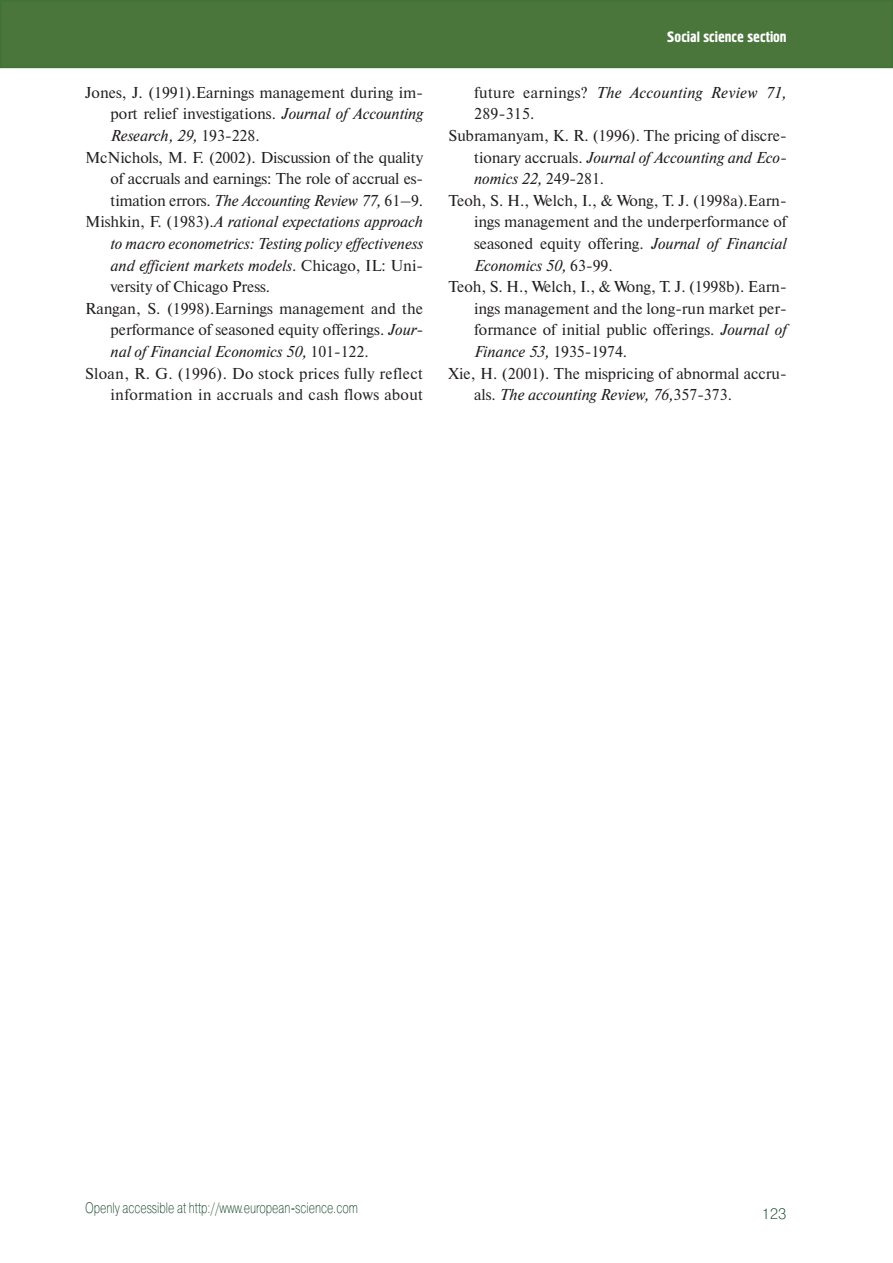
<style>
.page{position:relative;width:893px;height:1263px;background:#fff}
.page>*{position:absolute;margin:0;border:0;box-sizing:border-box;transform-origin:0 0}
.Литература{font:15.75px/21.6px "Newton C";color:#231f20;text-align:justify}
.Литература-2{font:italic 15.75px/21.6px "Newton C";color:#231f20;text-align:justify}
.Литература-3{font:15.75px/21.6px "Newton C";letter-spacing:.02em;color:#231f20;text-align:right}
.t1{font:15px "Pragmatica Light C";color:#0b3e1f;scale:.75 1}
.t2{font:15px "Hermes C";color:#fff}
.t3{font:15px "Pragmatica Light C";color:#0b3e1f}
.s1{font-style:italic}
.s2{font-style:normal}
</style>
<div class="page">
<div style="left:1px;top:1px;width:891px;height:66px;background:#4a763b"></div>
<div style="left:0;top:0;width:893px;height:68px;border:2px solid #417236"></div>
<p class="Литература" style="left:111px;top:82px;width:314px;text-indent:-26px">Jones, J. (1991).Earnings management during im&shy;port relief investigations. <span class="s1">Journal of Accounting Research, 29,</span> 193-228.</p>
<p class="Литература" style="left:111px;top:146px;width:314px;text-indent:-26px">McNichols, M. F. (2002). Discussion of the quality of accruals and earnings: The role of accrual es&shy;timation errors. <span class="s1">The Accounting Review 77,</span> 61–9.</p>
<p class="Литература-2" style="left:111px;top:211px;width:314px;text-indent:-26px"><span class="s2">Mishkin, F. (1983).</span>A rational expectations approach to macro econometrics: Testing policy effectiveness and efficient markets models<span class="s2">. Chicago, IL: Uni&shy;versity of Chicago Press.</span></p>
<p class="Литература" style="left:111px;top:298px;width:314px;text-indent:-26px">Rangan, S. (1998).Earnings management and the performance of seasoned equity offerings. <span class="s1">Jour&shy;nal of Financial Economics 50,</span> 101-122.</p>
<p class="Литература-3" style="left:85px;top:362px;width:339px">Sloan, R. G. (1996). Do stock prices fully reflect information in accruals and cash flows about</p>
<p class="t2" style="left:667px;top:29px;width:121px">Social science section</p>
<p class="Литература" style="left:474px;top:82px;width:314px">future earnings? <span class="s1">The Accounting Review 71,<br></span>289-315.</p>
<p class="Литература" style="left:474px;top:125px;width:314px;text-indent:-26px">Subramanyam, K. R. (1996). The pricing of discre&shy;tionary accruals. <span class="s1">Journal of Accounting and Eco&shy;nomics 22,</span> 249-281.</p>
<p class="Литература" style="left:474px;top:190px;width:314px;text-indent:-26px">Teoh, S. H., Welch, I., &amp; Wong, T. J. (1998a).Earn&shy;ings management and the underperformance of seasoned equity offering. <span class="s1">Journal of Financial Economics 50,</span> 63-99.</p>
<p class="Литература" style="left:474px;top:276px;width:314px;text-indent:-26px">Teoh, S. H., Welch, I., &amp; Wong, T. J. (1998b). Earn&shy;ings management and the long-run market per&shy;formance of initial public offerings. <span class="s1">Journal of Finance 53,</span> 1935-1974.</p>
<p class="Литература" style="left:474px;top:362px;width:314px;text-indent:-26px">Xie, H. (2001). The mispricing of abnormal accru&shy;als. <span class="s1">The accounting Review, 76,</span>357-373.</p>
<p class="t1" style="left:85px;top:1199px;width:365px">Openly accessible at http://www.european-science.com</p>
<p class="t3" style="left:761px;top:1205px;width:27px">123</p>
</div>
